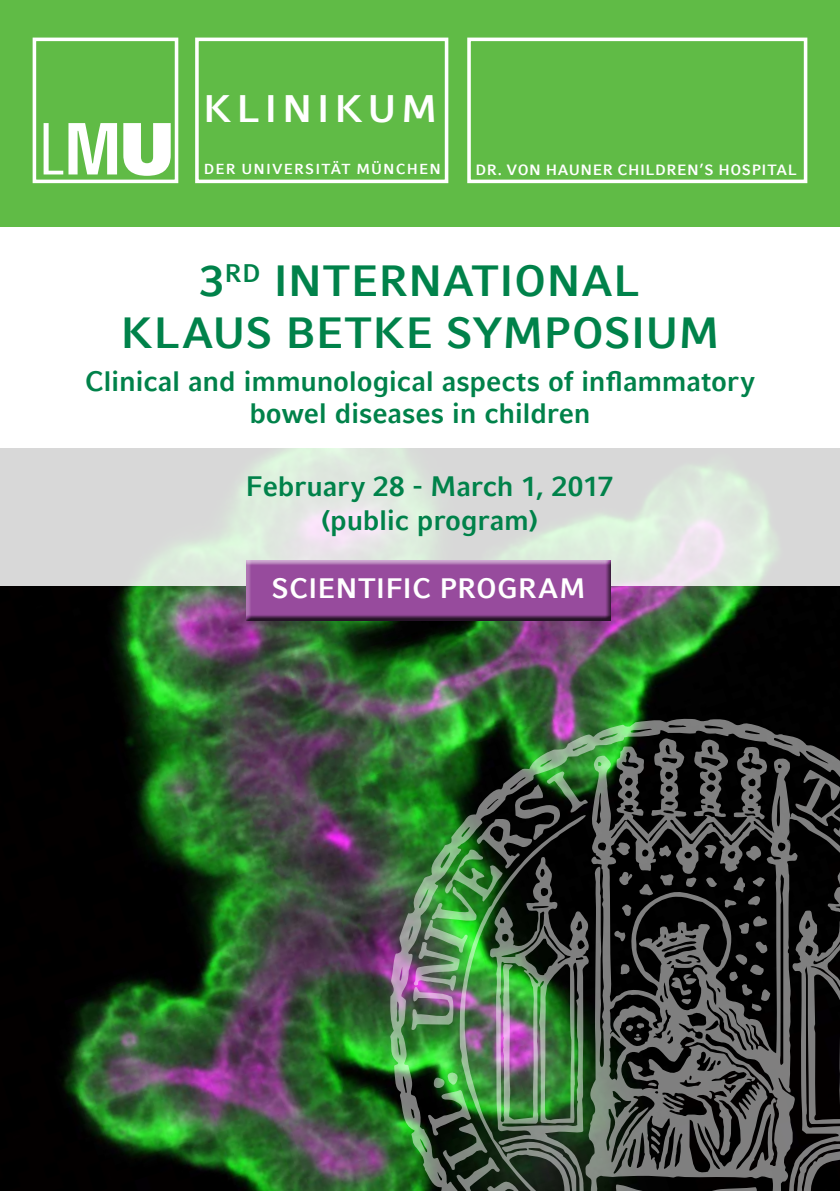
<style>
.page{position:relative;width:840px;height:1191px;background:#fff}
.page>*{position:absolute;margin:0;border:0;box-sizing:border-box;transform-origin:0 0}
.t1{font:700 43.4px/52.2px "LMU Compatil Fact";letter-spacing:.01em;color:#00824a}
.t2{font:700 38.2px "LMU Compatil Fact";letter-spacing:.12em;color:#fff}
.t3{font:700 28px/32px "LMU Compatil Fact";letter-spacing:-.005em;color:#00824a;text-align:center}
.t4{font:700 28px "LMU Compatil Fact";letter-spacing:.005em;color:#fff}
.t5{font:700 14.8px "LMU Compatil Fact";letter-spacing:.04em;color:#fff}
.t6{font:700 14.4px "LMU Compatil Fact";letter-spacing:.08em;color:#fff}
</style>
<div class="page">
<div style="left:0;top:0;width:839px;height:227px;background:#60bb46"></div>
<div style="left:33px;top:38px;width:145px;height:145px;border:4px solid #fff"></div>
<div style="left:195px;top:38px;width:253px;height:145px;border:4px solid #fff"></div>
<div style="left:467px;top:38px;width:339px;height:145px;border:4px solid #fff"></div>
<svg style="left:44px;top:123px;width:127px;height:53px"></svg>
<img style="left:0;top:585px;width:839px;height:606px">
<img style="left:390px;top:719px;width:449px;height:472px">
<svg style="left:584px;top:738px;width:213px;height:453px;background:#3f423f"></svg>
<svg style="left:611px;top:841px;width:19px;height:15px"></svg>
<svg style="left:704px;top:844px;width:12px;height:14px"></svg>
<svg style="left:658px;top:845px;width:12px;height:13px"></svg>
<svg style="left:745px;top:842px;width:16px;height:18px"></svg>
<svg style="left:659px;top:871px;width:14px;height:15px"></svg>
<svg style="left:685px;top:875px;width:11px;height:12px"></svg>
<svg style="left:705px;top:876px;width:11px;height:12px"></svg>
<svg style="left:618px;top:871px;width:34px;height:25px"></svg>
<svg style="left:722px;top:877px;width:42px;height:30px"></svg>
<svg style="left:621px;top:904px;width:11px;height:12px"></svg>
<svg style="left:737px;top:915px;width:29px;height:19px"></svg>
<svg style="left:613px;top:930px;width:12px;height:12px"></svg>
<svg style="left:619px;top:963px;width:10px;height:12px"></svg>
<svg style="left:670px;top:974px;width:21px;height:30px"></svg>
<svg style="left:728px;top:941px;width:41px;height:70px;background:#1e1e1e"></svg>
<svg style="left:625px;top:1022px;width:19px;height:19px"></svg>
<svg style="left:648px;top:1127px;width:12px;height:18px"></svg>
<svg style="left:612px;top:1184px;width:147px;height:7px"></svg>
<img style="left:459px;top:1030px;width:131px;height:161px">
<img style="left:411px;top:771px;width:179px;height:259px">
<svg style="left:782px;top:769px;width:57px;height:422px;background:#2d2c2d"></svg>
<img style="left:428px;top:1072px;width:95px;height:119px">
<svg style="left:0;top:448px;width:839px;height:137px;background:#dbe0db"></svg>
<div style="left:245px;top:558px;width:371px;height:64px;background:#000;opacity:.75"></div>
<h2 class="t2" style="left:203px;top:87px;width:235px">KLINIKUM</h2>
<p class="t6" style="left:204px;top:161px;width:80px">DER UNIVERS</p>
<p class="t6" style="left:315px;top:161px;width:127px">ITÄT MÜNCHEN</p>
<p class="t5" style="left:475px;top:161px;width:174px">Dr. von haun er Child</p>
<p class="t5" style="left:666px;top:161px;width:127px">ren’s H ospital</p>
<h1 class="t1" style="left:120px;top:255px;width:538px;text-indent:79px">3<sup>rd</sup> Internati onal<br>Klaus Betke Symposium</h1>
<p class="t3" style="left:85px;top:365px;width:671px">Clinical and immunological aspects of inflammatory bowel diseases in children</p>
<p class="t3" style="left:245px;top:469px;width:369px;line-height:33.6px">February 28 - March 1, 2017 (public program)</p>
<p class="t4" style="left:271px;top:572px;width:315px">Scientific Program</p>
</div>
